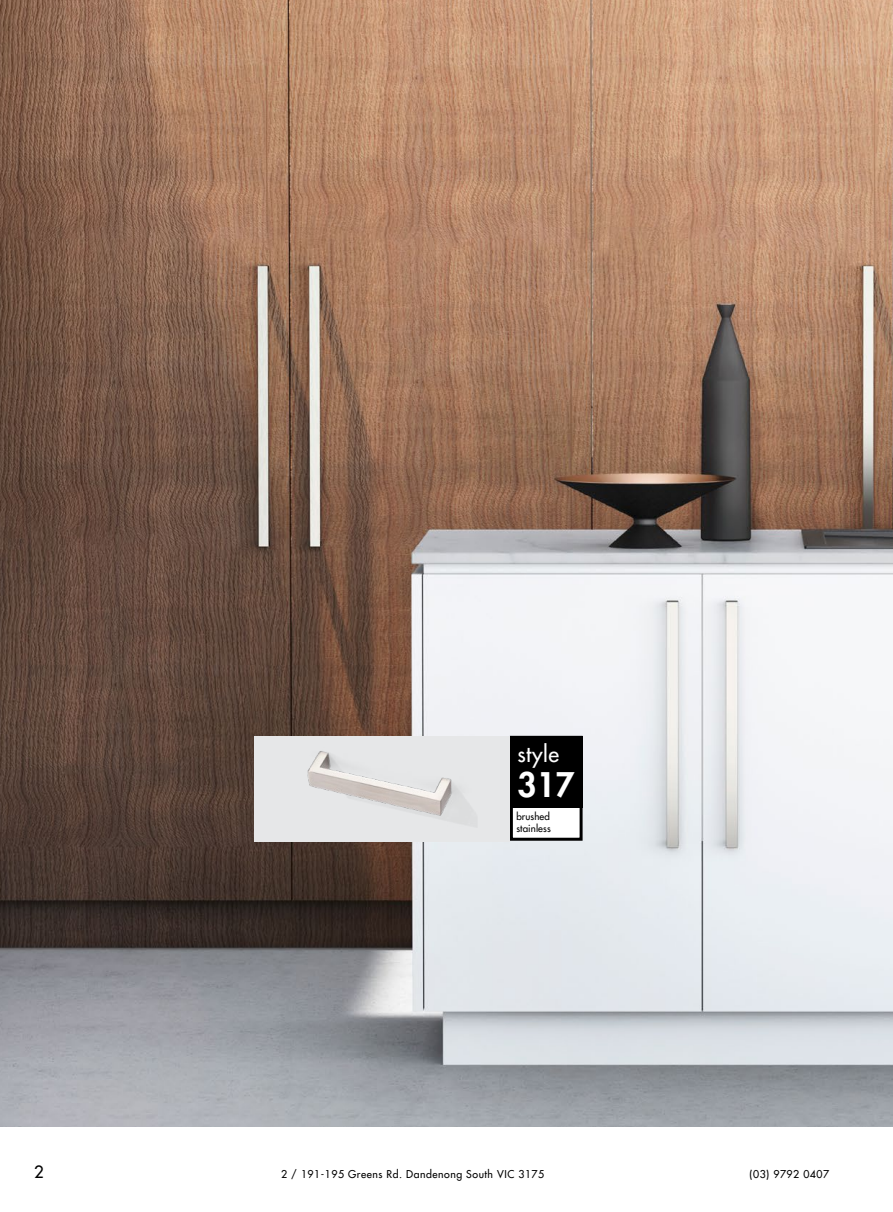
<style>
.page{position:relative;width:893px;height:1212px;background:#fff}
.page>*{position:absolute;margin:0;border:0;box-sizing:border-box;transform-origin:0 0}
.t1{font:800 33px "Futura LT";color:#fff}
.t2{font:21.75px "Futura LT";letter-spacing:.025em;color:#fff}
.t3{font:16.5px "Futura LT";color:#000}
.t4{font:10.5px "Futura LT";letter-spacing:.05em;color:#000}
.t5{font:9.75px/12px "Futura LT";letter-spacing:.01em;color:#000}
</style>
<div class="page">
<img style="left:0;top:0;width:893px;height:1127px">
<div style="left:511px;top:737px;width:70px;height:102px;background:#fff"></div>
<div style="left:510px;top:736px;width:73px;height:105px;border:3px solid #000"></div>
<div style="left:510px;top:736px;width:73px;height:72px;background:#000"></div>
<div style="left:255px;top:736px;width:255px;height:105px;background:#e6e7e8"></div>
<img style="left:307px;top:751px;width:164px;height:73px">
<h2 class="t2" style="left:517px;top:739px;width:43px">style</h2>
<h1 class="t1" style="left:517px;top:763px;width:59px">317</h1>
<p class="t5" style="left:516px;top:810px;width:36px">brushed stainless</p>
<h3 class="t3" style="left:34px;top:1161px;width:30px">2110</h3>
<p class="t4" style="left:281px;top:1167px;width:265px">2 / 191-195 Greens Rd. Dandenong South VIC 3175</p>
<p class="t4" style="left:749px;top:1167px;width:81px">(03) 9792 0407</p>
</div>
